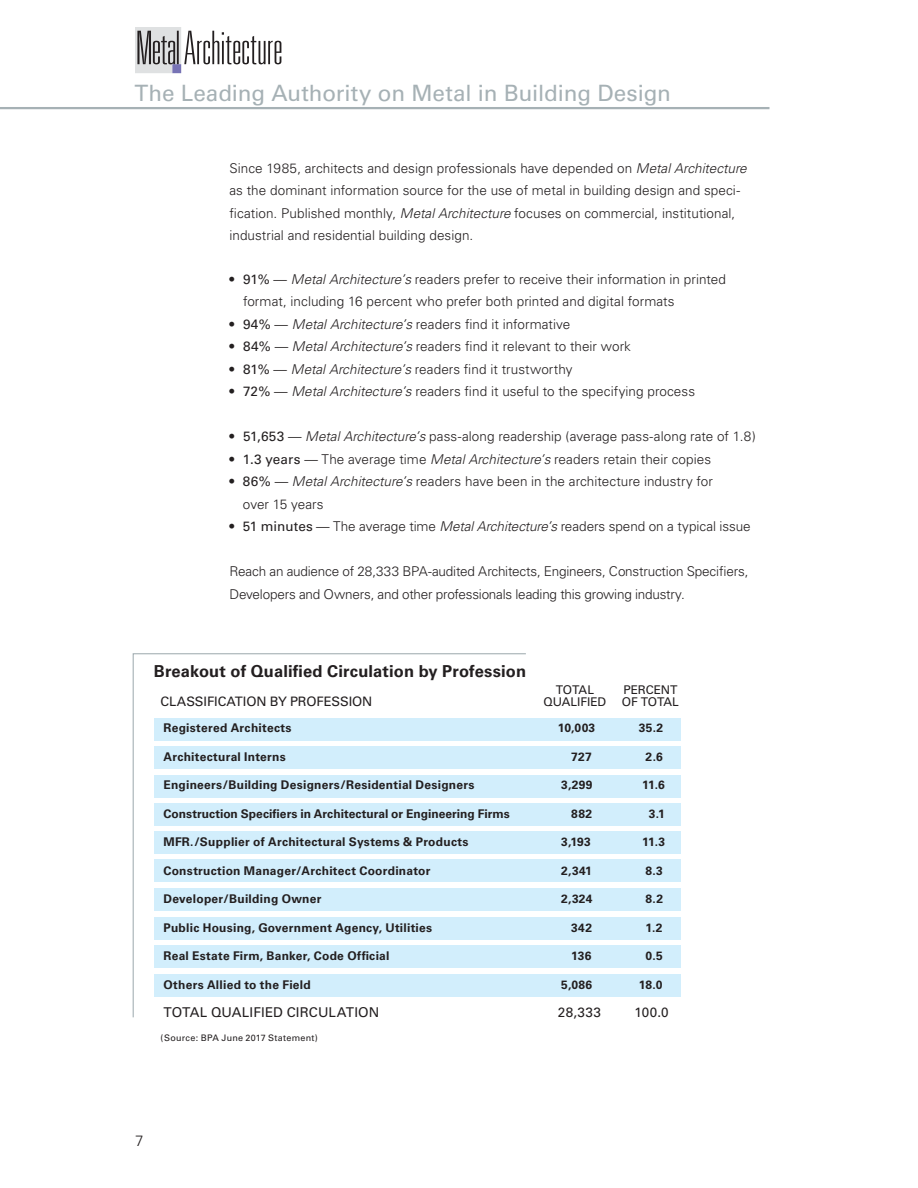
<style>
.page{position:relative;width:918px;height:1188px;background:#fff}
.page>*{position:absolute;margin:0;border:0;box-sizing:border-box;transform-origin:0 0}
.t1{font:22.5px "Univers";letter-spacing:-.005em;color:#a6b1b5}
.t2{font:700 16.5px "Univers";letter-spacing:.01em;color:#231f20}
.t3{font:300 15px "Univers";color:#231f20}
.t4{font:300 13.5px/22.5px "Univers";color:#231f20}
.t5{font:13.5px "Univers";letter-spacing:.01em;color:#231f20}
.t6{font:13.05px "Univers";letter-spacing:-.005em;color:#231f20}
.t7{font:700 12px "Univers";letter-spacing:.02em;color:#231f20}
.t8{font:700 12px "Univers";color:#231f20}
.t9{font:12px/12px "Univers";letter-spacing:-.01em;color:#231f20;text-align:center}
.t10{font:9px "Univers";letter-spacing:.03em;color:#231f20}
.s1{font-style:italic}
.s2{font-weight:400}
</style>
<div class="page">
<hr style="left:0;top:107px;width:770px;height:2px;background:#a6b1b5">
<div style="left:154px;top:718px;width:526px;height:23px;background:#d2eefc"></div>
<div style="left:154px;top:747px;width:526px;height:22px;background:#d2eefc"></div>
<div style="left:154px;top:775px;width:526px;height:23px;background:#d2eefc"></div>
<div style="left:154px;top:803px;width:526px;height:22px;background:#d2eefc"></div>
<div style="left:154px;top:831px;width:526px;height:22px;background:#d2eefc"></div>
<div style="left:154px;top:859px;width:526px;height:23px;background:#d2eefc"></div>
<div style="left:154px;top:888px;width:526px;height:23px;background:#d2eefc"></div>
<div style="left:154px;top:917px;width:526px;height:23px;background:#d2eefc"></div>
<div style="left:154px;top:945px;width:526px;height:23px;background:#d2eefc"></div>
<div style="left:154px;top:974px;width:526px;height:23px;background:#d2eefc"></div>
<svg style="left:135px;top:27px;width:146px;height:46px"></svg>
<svg style="left:132px;top:653px;width:395px;height:365px"></svg>
<h1 class="t1" style="left:135px;top:80px;width:538px">The Leading Authority on Metal in Building Design</h1>
<p class="t4" style="left:230px;top:157px;width:519px">Since 1985, architects and design professionals have depended on <span class="s1">Metal Architecture </span>as the dominant information source for the use of metal in building design and speci&shy;fication. Published monthly, <span class="s1">Metal Architecture</span> focuses on commercial, institutional, industrial and residential building design.</p>
<p class="t4" style="left:243px;top:268px;width:484px;text-indent:-14px"><span class="s2">• 91%</span> — <span class="s1">Metal Architecture’s</span> readers prefer to receive their information in printed format, including 16 percent who prefer both printed and digital formats</p>
<p class="t4" style="left:230px;top:313px;width:342px"><span class="s2">• 94%</span> — <span class="s1">Metal Architecture’s</span> readers find it informative</p>
<p class="t4" style="left:230px;top:335px;width:403px"><span class="s2">• 84%</span> — <span class="s1">Metal Architecture’s</span> readers find it relevant to their work</p>
<p class="t4" style="left:230px;top:358px;width:345px"><span class="s2">• 81%</span> — <span class="s1">Metal Architecture’s</span> readers find it trustworthy</p>
<p class="t4" style="left:230px;top:380px;width:467px"><span class="s2">• 72%</span> — <span class="s1">Metal Architecture’s</span> readers find it useful to the specifying process</p>
<p class="t4" style="left:230px;top:425px;width:528px"><span class="s2">• 51,653</span> — <span class="s1">Metal Architecture’s</span> pass-along readership (average pass-along rate of 1.8)</p>
<p class="t4" style="left:229px;top:448px;width:483px"><span class="s2">• 1.3 years</span> — The average time <span class="s1">Metal Architecture’s</span> readers retain their copies</p>
<p class="t4" style="left:243px;top:470px;width:472px;text-indent:-14px"><span class="s2">• 86%</span> — <span class="s1">Metal Architecture’s</span> readers have been in the architecture industry for over 15 years</p>
<p class="t4" style="left:229px;top:515px;width:523px"><span class="s2">• 51 minutes</span> — The average time <span class="s1">Metal Architecture’s</span> readers spend on a typical issue</p>
<p class="t4" style="left:229px;top:560px;width:520px">Reach an audience of 28,333 BPA-audited Architects, Engineers, Construction Specifiers,<br>Developers and Owners, and other professionals leading this growing industry.</p>
<p class="t2" style="left:154px;top:661px;width:374px">Breakout of Qualified Circulation by Profession</p>
<p class="t6" style="left:161px;top:693px;width:213px">CLASSIFICATION BY PROFESSION</p>
<p class="t9" style="left:544px;top:684px;width:64px">TOTAL<br>QUALIFIED</p>
<p class="t9" style="left:622px;top:684px;width:59px;text-align:left">PERCENT<br>OF TOTAL</p>
<p class="t7" style="left:163px;top:721px;width:130px">Registered Architects</p>
<p class="t7" style="left:558px;top:721px;width:39px">10,003</p>
<p class="t7" style="left:639px;top:721px;width:26px">35.2</p>
<p class="t7" style="left:163px;top:750px;width:124px">Architectural Interns</p>
<p class="t7" style="left:571px;top:750px;width:22px">727</p>
<p class="t7" style="left:646px;top:750px;width:19px">2.6</p>
<p class="t7" style="left:163px;top:778px;width:313px">Engineers/Building Designers/Residential Designers</p>
<p class="t7" style="left:561px;top:778px;width:33px">3,299</p>
<p class="t7" style="left:642px;top:778px;width:24px">11.6</p>
<p class="t8" style="left:163px;top:807px;width:348px">Construction Specifiers in Architectural or Engineering Firms</p>
<p class="t7" style="left:571px;top:807px;width:22px">882</p>
<p class="t7" style="left:649px;top:807px;width:17px">3.1</p>
<p class="t7" style="left:163px;top:835px;width:307px">MFR./Supplier of Architectural Systems &amp; Products</p>
<p class="t7" style="left:561px;top:835px;width:31px">3,193</p>
<p class="t7" style="left:642px;top:835px;width:24px">11.3</p>
<p class="t7" style="left:163px;top:864px;width:269px">Construction Manager/Architect Coordinator</p>
<p class="t7" style="left:561px;top:864px;width:32px">2,341</p>
<p class="t7" style="left:646px;top:864px;width:19px">8.3</p>
<p class="t7" style="left:163px;top:892px;width:160px">Developer/Building Owner</p>
<p class="t7" style="left:561px;top:892px;width:33px">2,324</p>
<p class="t7" style="left:646px;top:892px;width:19px">8.2</p>
<p class="t7" style="left:163px;top:921px;width:270px">Public Housing, Government Agency, Utilities</p>
<p class="t7" style="left:571px;top:921px;width:22px">342</p>
<p class="t7" style="left:646px;top:921px;width:18px">1.2</p>
<p class="t7" style="left:163px;top:949px;width:228px">Real Estate Firm, Banker, Code Official</p>
<p class="t7" style="left:571px;top:949px;width:22px">136</p>
<p class="t7" style="left:646px;top:949px;width:19px">0.5</p>
<p class="t7" style="left:163px;top:978px;width:149px">Others Allied to the Field</p>
<p class="t7" style="left:561px;top:978px;width:32px">5,086</p>
<p class="t7" style="left:639px;top:978px;width:25px">18.0</p>
<p class="t5" style="left:163px;top:1005px;width:217px">TOTAL QUALIFIED CIRCULATION</p>
<p class="t5" style="left:558px;top:1005px;width:44px">28,333</p>
<p class="t5" style="left:635px;top:1005px;width:36px">100.0</p>
<p class="t10" style="left:161px;top:1033px;width:159px">(Source: BPA June 2017 Statement)</p>
<p class="t3" style="left:135px;top:1132px;width:10px">7</p>
</div>
